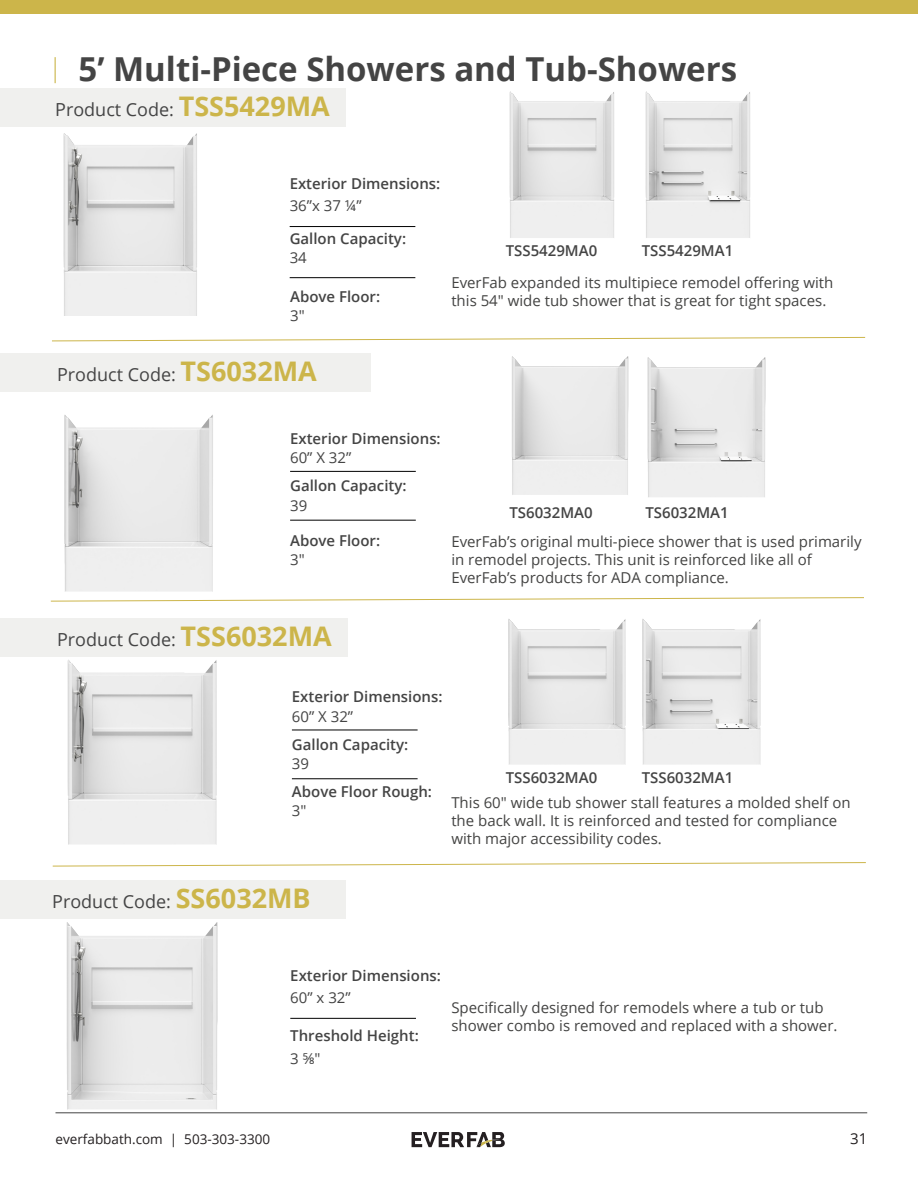
<style>
.page{position:relative;width:918px;height:1188px;background:#fff}
.page>*{position:absolute;margin:0;border:0;box-sizing:border-box;transform-origin:0 0}
.Product_Page_Titles{font:700 33px "Open Sans";color:#444}
.t1{font:18px "Open Sans";color:#444}
.t2{font:15px/18px "Open Sans";color:#434342}
.Product_Page_Configurations{font:600 15px/19.5px "Open Sans";color:#444}
.t3{font:15px "Open Sans";color:#231f20}
.t4{font:13.5px "Open Sans";color:#231f20}
.s1{font-weight:700;font-size:27px;color:#ccb54a}
.s2{font-weight:400}
</style>
<div class="page">
<hr style="left:56px;top:1113px;width:811px;height:1px;background:#444">
<svg style="left:412px;top:1132px;width:93px;height:16px"></svg>
<img style="left:66px;top:922px;width:152px;height:188px">
<img style="left:67px;top:660px;width:150px;height:185px">
<div style="left:0;top:0;width:918px;height:14px;background:#ccb54a"></div>
<div style="left:0;top:880px;width:346px;height:38px;background:#f0f0ee"></div>
<svg style="left:50px;top:597px;width:814px;height:5px"></svg>
<div style="left:0;top:618px;width:348px;height:39px;background:#f0f0ee"></div>
<svg style="left:52px;top:862px;width:814px;height:5px"></svg>
<hr style="left:290px;top:1018px;width:126px;height:1px;background:#000">
<hr style="left:292px;top:779px;width:126px;height:1px;background:#000">
<hr style="left:292px;top:730px;width:126px;height:1px;background:#000">
<img style="left:63px;top:133px;width:134px;height:183px">
<div style="left:0;top:88px;width:346px;height:39px;background:#f0f0ee"></div>
<hr style="left:290px;top:226px;width:125px;height:1px;background:#000">
<div style="left:0;top:353px;width:371px;height:39px;background:#f0f0ee"></div>
<svg style="left:55px;top:57px;width:1px;height:26px"></svg>
<img style="left:64px;top:415px;width:151px;height:187px">
<hr style="left:290px;top:520px;width:126px;height:1px;background:#000">
<hr style="left:290px;top:471px;width:126px;height:1px;background:#000">
<svg style="left:52px;top:337px;width:814px;height:5px"></svg>
<img style="left:509px;top:92px;width:105px;height:146px">
<img style="left:645px;top:92px;width:105px;height:146px">
<img style="left:512px;top:356px;width:117px;height:139px">
<img style="left:648px;top:357px;width:118px;height:141px">
<img style="left:509px;top:619px;width:117px;height:146px">
<img style="left:643px;top:619px;width:117px;height:146px">
<hr style="left:290px;top:277px;width:125px;height:1px;background:#000">
<p class="Product_Page_Titles" style="left:79px;top:46px;width:660px">5’ Multi-Piece Showers and Tub-Showers</p>
<p class="t1" style="left:55px;top:97px;width:276px">Product Code: <span class="s1">TSS5429MA</span></p>
<p class="Product_Page_Configurations" style="left:290px;top:172px;width:152px;line-height:22.5px">Exterior Dimensions:<br><span class="s2">36”x 37 ¼”</span></p>
<p class="Product_Page_Configurations" style="left:290px;top:228px;width:118px">Gallon Capacity:<br><span class="s2">34</span></p>
<p class="Product_Page_Configurations" style="left:290px;top:286px;width:92px">Above Floor:<br><span class="s2">3"</span></p>
<p class="Product_Page_Configurations" style="left:506px;top:241px;width:93px">TSS5429MA0</p>
<p class="Product_Page_Configurations" style="left:642px;top:241px;width:93px">TSS5429MA1</p>
<p class="t2" style="left:451px;top:273px;width:384px">EverFab expanded its multipiece remodel offering with this 54" wide tub shower that is great for tight spaces.</p>
<p class="t1" style="left:57px;top:362px;width:261px">Product Code: <span class="s1">TS6032MA</span></p>
<p class="Product_Page_Configurations" style="left:290px;top:428px;width:152px">Exterior Dimensions:<br><span class="s2">60” X 32”</span></p>
<p class="Product_Page_Configurations" style="left:290px;top:476px;width:118px">Gallon Capacity:<br><span class="s2">39</span></p>
<p class="Product_Page_Configurations" style="left:290px;top:530px;width:92px">Above Floor:<br><span class="s2">3"</span></p>
<p class="Product_Page_Configurations" style="left:509px;top:503px;width:85px">TS6032MA0</p>
<p class="Product_Page_Configurations" style="left:645px;top:503px;width:85px">TS6032MA1</p>
<p class="t2" style="left:451px;top:532px;width:412px">EverFab’s original multi-piece shower that is used primarily in remodel projects. This unit is reinforced like all of<br>EverFab’s products for ADA compliance.</p>
<p class="t1" style="left:57px;top:627px;width:276px">Product Code: <span class="s1">TSS6032MA</span></p>
<p class="Product_Page_Configurations" style="left:292px;top:687px;width:152px">Exterior Dimensions:<br><span class="s2">60” X 32”</span></p>
<p class="Product_Page_Configurations" style="left:292px;top:734px;width:118px">Gallon Capacity:<br><span class="s2">39</span></p>
<p class="Product_Page_Configurations" style="left:292px;top:781px;width:142px">Above Floor Rough:<br><span class="s2">3"</span></p>
<p class="Product_Page_Configurations" style="left:506px;top:768px;width:93px">TSS6032MA0</p>
<p class="Product_Page_Configurations" style="left:642px;top:768px;width:93px">TSS6032MA1</p>
<p class="t2" style="left:451px;top:794px;width:401px">This 60" wide tub shower stall features a molded shelf on the back wall. It is reinforced and tested for compliance with major accessibility codes.</p>
<p class="t1" style="left:52px;top:889px;width:260px">Product Code: <span class="s1">SS6032MB</span></p>
<p class="Product_Page_Configurations" style="left:290px;top:964px;width:152px;line-height:22.5px">Exterior Dimensions:<br><span class="s2">60” x 32”</span></p>
<p class="Product_Page_Configurations" style="left:290px;top:1024px;width:130px;line-height:22.5px">Threshold Height:<br><span class="s2">3 ⅝"</span></p>
<p class="t2" style="left:451px;top:998px;width:388px">Specifically designed for remodels where a tub or tub shower combo is removed and replaced with a shower.</p>
<p class="t4" style="left:56px;top:1130px;width:216px">everfabbath.com | 503-303-3300</p>
<p class="t3" style="left:850px;top:1128px;width:19px">31</p>
</div>
